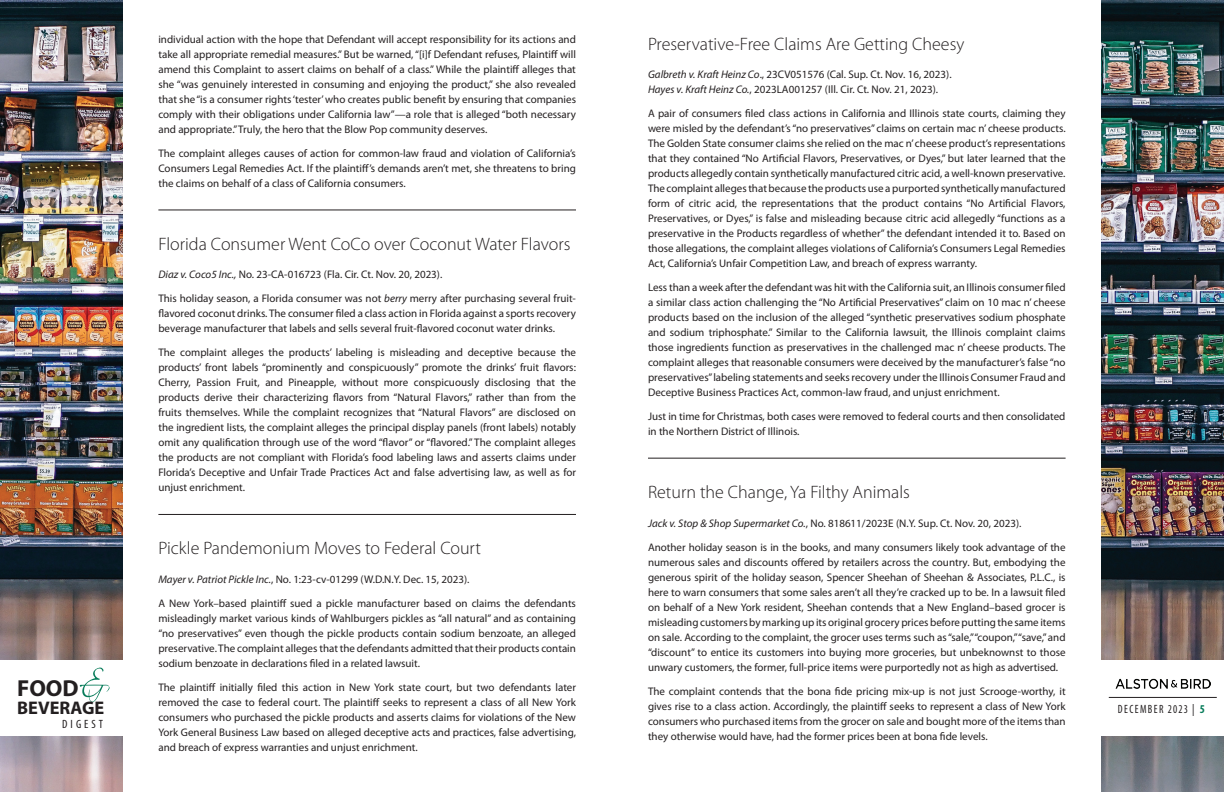
<style>
.page{position:relative;width:1224px;height:792px;background:#fff}
.page>*{position:absolute;margin:0;border:0;box-sizing:border-box;transform-origin:0 0}
.t1{font:700 23.2px "Myriad Pro";color:#231f20}
.t2{font:700 18.3px "Myriad Pro";color:#231f20}
.t3{font:300 18px "Myriad Pro";color:#231f20}
.t4{font:condensed 12px "Myriad Pro";letter-spacing:.13em;color:#231f20;scale:.9 1}
.t5{font:condensed 12px "Myriad Pro";letter-spacing:.13em;color:#231f20}
.t6{font:11px/15px "Myriad Pro";color:#231f20;text-align:justify}
.s1{font-style:italic}
.s2{font-weight:700;color:#087c5a}
</style>
<div class="page">
<img style="left:0;top:0;width:122px;height:792px">
<img style="left:1102px;top:0;width:122px;height:792px">
<div style="left:0;top:660px;width:125px;height:75px;background:#fff"></div>
<svg style="left:80px;top:668px;width:30px;height:34px"></svg>
<div style="left:1096px;top:660px;width:128px;height:75px;background:#fff"></div>
<hr style="left:1109px;top:697px;width:108px;height:1px;background:#231f20">
<img style="left:1115px;top:678px;width:96px;height:11px">
<hr style="left:158px;top:210px;width:418px;height:1px;background:#231f20">
<hr style="left:158px;top:514px;width:418px;height:1px;background:#231f20">
<hr style="left:648px;top:458px;width:418px;height:1px;background:#231f20">
<h1 class="t1" style="left:17px;top:673px;width:63px">FOOD</h1>
<h2 class="t2" style="left:17px;top:696px;width:89px">BEVERAGE</h2>
<p class="t5" style="left:62px;top:716px;width:42px">DIGEST</p>
<p class="t6" style="left:158px;top:31px;width:419px">individual action with the hope that Defendant will accept responsibility for its actions and take all appropriate remedial measures.” But be warned, “[i]f Defendant refuses, Plaintiff will amend this Complaint to assert claims on behalf of a class.” While the plaintiff alleges that she “was genuinely interested in consuming and enjoying the product,” she also revealed that she “is a consumer rights ‘tester’ who creates public benefit by ensuring that companies comply with their obligations under California law”—a role that is alleged “both necessary and appropriate.” Truly, the hero that the Blow Pop community deserves.</p>
<p class="t6" style="left:158px;top:145px;width:419px">The complaint alleges causes of action for common-law fraud and violation of California’s Consumers Legal Remedies Act. If the plaintiff’s demands aren’t met, she threatens to bring the claims on behalf of a class of California consumers.</p>
<h3 class="t3" style="left:158px;top:233px;width:414px">Florida Consumer Went CoCo over Coconut Water Flavors</h3>
<p class="t6" style="left:158px;top:262px;width:419px;line-height:24px"><span class="s1">Diaz v. Coco5 Inc.,</span> No. 23-CA-016723 (Fla. Cir. Ct. Nov. 20, 2023).<br>This holiday season, a Florida consumer was not <span class="s1">berry</span> merry after purchasing several fruit-</p>
<p class="t6" style="left:158px;top:306px;width:419px">flavored coconut drinks. The consumer filed a class action in Florida against a sports recovery beverage manufacturer that labels and sells several fruit-flavored coconut water drinks.</p>
<p class="t6" style="left:158px;top:345px;width:419px">The complaint alleges the products’ labeling is misleading and deceptive because the products’ front labels “prominently and conspicuously” promote the drinks’ fruit flavors:<br>Cherry, Passion Fruit, and Pineapple, without more conspicuously disclosing that the products derive their characterizing flavors from “Natural Flavors,” rather than from the fruits themselves. While the complaint recognizes that “Natural Flavors” are disclosed on the ingredient lists, the complaint alleges the principal display panels (front labels) notably omit any qualification through use of the word “flavor” or “flavored.” The complaint alleges the products are not compliant with Florida’s food labeling laws and asserts claims under Florida’s Deceptive and Unfair Trade Practices Act and false advertising law, as well as for unjust enrichment.</p>
<h3 class="t3" style="left:158px;top:537px;width:324px">Pickle Pandemonium Moves to Federal Court</h3>
<p class="t6" style="left:158px;top:567px;width:419px;line-height:24px"><span class="s1">Mayer v. Patriot Pickle Inc.</span>, No. 1:23-cv-01299 (W.D.N.Y. Dec. 15, 2023).<br>A New York–based plaintiff sued a pickle manufacturer based on claims the defendants</p>
<p class="t6" style="left:158px;top:610px;width:419px">misleadingly market various kinds of Wahlburgers pickles as “all natural” and as containing “no preservatives” even though the pickle products contain sodium benzoate, an alleged preservative. The complaint alleges that the defendants admitted that their products contain sodium benzoate in declarations filed in a related lawsuit.</p>
<p class="t6" style="left:158px;top:679px;width:419px">The plaintiff initially filed this action in New York state court, but two defendants later removed the case to federal court. The plaintiff seeks to represent a class of all New York consumers who purchased the pickle products and asserts claims for violations of the New York General Business Law based on alleged deceptive acts and practices, false advertising, and breach of express warranties and unjust enrichment.</p>
<h3 class="t3" style="left:648px;top:33px;width:318px">Preservative-Free Claims Are Getting Cheesy</h3>
<p class="t6" style="left:648px;top:67px;width:305px"><span class="s1">Galbreth v. Kraft Heinz Co</span>., 23CV051576 (Cal. Sup. Ct. Nov. 16, 2023).<br><span class="s1">Hayes v. Kraft Heinz Co.</span>, 2023LA001257 (Ill. Cir. Ct. Nov. 21, 2023).</p>
<p class="t6" style="left:648px;top:106px;width:419px">A pair of consumers filed class actions in California and Illinois state courts, claiming they were misled by the defendant’s “no preservatives” claims on certain mac n’ cheese products.<br>The Golden State consumer claims she relied on the mac n’ cheese product’s representations that they contained “No Artificial Flavors, Preservatives, or Dyes,” but later learned that the products allegedly contain synthetically manufactured citric acid, a well-known preservative.<br>The complaint alleges that because the products use a purported synthetically manufactured form of citric acid, the representations that the product contains “No Artificial Flavors, Preservatives, or Dyes,” is false and misleading because citric acid allegedly “functions as a preservative in the Products regardless of whether” the defendant intended it to. Based on those allegations, the complaint alleges violations of California’s Consumers Legal Remedies Act, California’s Unfair Competition Law, and breach of express warranty.</p>
<p class="t6" style="left:648px;top:280px;width:419px">Less than a week after the defendant was hit with the California suit, an Illinois consumer filed a similar class action challenging the “No Artificial Preservatives” claim on 10 mac n’ cheese products based on the inclusion of the alleged “synthetic preservatives sodium phosphate and sodium triphosphate.” Similar to the California lawsuit, the Illinois complaint claims those ingredients function as preservatives in the challenged mac n’ cheese products. The complaint alleges that reasonable consumers were deceived by the manufacturer’s false “no preservatives” labeling statements and seeks recovery under the Illinois Consumer Fraud and Deceptive Business Practices Act, common-law fraud, and unjust enrichment.</p>
<p class="t6" style="left:648px;top:409px;width:419px">Just in time for Christmas, both cases were removed to federal courts and then consolidated in the Northern District of Illinois.</p>
<h3 class="t3" style="left:648px;top:481px;width:263px">Return the Change, Ya Filthy Animals</h3>
<p class="t6" style="left:648px;top:511px;width:419px;line-height:24px"><span class="s1">Jack v. Stop &amp; Shop Supermarket Co.</span>, No. 818611/2023E (N.Y. Sup. Ct. Nov. 20, 2023).<br>Another holiday season is in the books, and many consumers likely took advantage of the</p>
<p class="t6" style="left:648px;top:554px;width:419px">numerous sales and discounts offered by retailers across the country. But, embodying the generous spirit of the holiday season, Spencer Sheehan of Sheehan &amp; Associates, P.L.C., is here to warn consumers that some sales aren’t all they’re cracked up to be. In a lawsuit filed on behalf of a New York resident, Sheehan contends that a New England–based grocer is misleading customers by marking up its original grocery prices before putting the same items on sale. According to the complaint, the grocer uses terms such as “sale,” “coupon,” “save,” and “discount” to entice its customers into buying more groceries, but unbeknownst to those unwary customers, the former, full-price items were purportedly not as high as advertised.</p>
<p class="t6" style="left:648px;top:683px;width:419px">The complaint contends that the bona fide pricing mix-up is not just Scrooge-worthy, it gives rise to a class action. Accordingly, the plaintiff seeks to represent a class of New York consumers who purchased items from the grocer on sale and bought more of the items than they otherwise would have, had the former prices been at bona fide levels.</p>
<p class="t4" style="left:1118px;top:701px;width:98px">DECEMBER 2023 | <span class="s2">5</span></p>
</div>
